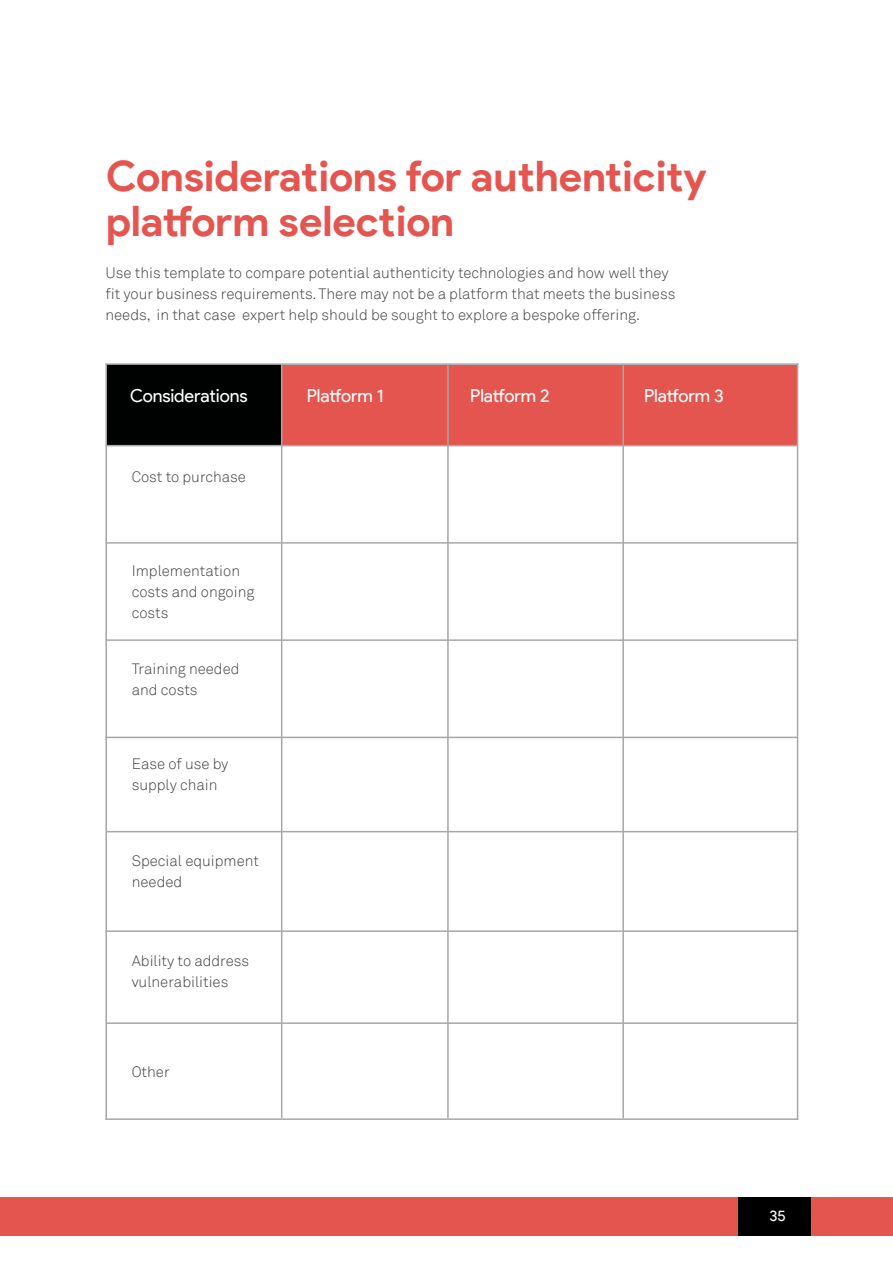
<style>
.page{position:relative;width:893px;height:1263px;background:#fff}
.page>*{position:absolute;margin:0;border:0;box-sizing:border-box;transform-origin:0 0}
.t1{font:700 42px/45px "Product Sans";letter-spacing:-.005em;color:#e55550}
.t2{font:18px "Product Sans";letter-spacing:-.005em;color:#fff}
.t3{font:300 15px/21px "Akkurat TT";color:#414042}
.t4{font:15px "Product Sans";color:#fff}
</style>
<div class="page">
<div style="left:738px;top:1196px;width:74px;height:39px;background:#000"></div>
<div style="left:106px;top:365px;width:175px;height:80px;background:#000101"></div>
<div style="left:0;top:1196px;width:737px;height:39px;background:#e5554f"></div>
<div style="left:811px;top:1196px;width:82px;height:39px;background:#e5554f"></div>
<div style="left:282px;top:365px;width:515px;height:80px;background:#e55550"></div>
<hr style="left:105px;top:445px;width:692px;height:1px;background:#a5a7aa">
<hr style="left:281px;top:364px;width:1px;height:754px;background:#a5a7aa">
<hr style="left:105px;top:542px;width:692px;height:2px;background:#a5a7aa">
<hr style="left:105px;top:639px;width:692px;height:2px;background:#a5a7aa">
<hr style="left:105px;top:737px;width:693px;height:1px;background:#a5a7aa">
<hr style="left:447px;top:364px;width:2px;height:754px;background:#a5a7aa">
<hr style="left:622px;top:364px;width:2px;height:754px;background:#a5a7aa">
<hr style="left:107px;top:831px;width:691px;height:1px;background:#a5a7aa">
<hr style="left:105px;top:930px;width:693px;height:2px;background:#a5a7aa">
<hr style="left:106px;top:1022px;width:691px;height:2px;background:#a5a7aa">
<hr style="left:105px;top:1118px;width:693px;height:2px;background:#a5a7aa">
<hr style="left:797px;top:363px;width:1px;height:757px;background:#a5a7aa">
<hr style="left:105px;top:363px;width:2px;height:757px;background:#a5a7aa">
<hr style="left:105px;top:363px;width:693px;height:2px;background:#a5a7aa">
<h1 class="t1" style="left:106px;top:155px;width:602px">Considerations for authenticity platform selection</h1>
<p class="t3" style="left:105px;top:263px;width:571px">Use this template to compare potential authenticity technologies and how well they fit your business requirements. There may not be a platform that meets the business needs, in that case expert help should be sought to explore a bespoke offering.</p>
<p class="t2" style="left:130px;top:386px;width:119px">Considerations</p>
<p class="t2" style="left:307px;top:386px;width:79px">Platform 1</p>
<p class="t2" style="left:470px;top:386px;width:81px">Platform 2</p>
<p class="t2" style="left:644px;top:386px;width:81px">Platform 3</p>
<p class="t3" style="left:132px;top:466px;width:116px">Cost to purchase</p>
<p class="t3" style="left:132px;top:560px;width:124px">Implementation costs and ongoing costs</p>
<p class="t3" style="left:132px;top:658px;width:109px">Training needed and costs</p>
<p class="t3" style="left:132px;top:753px;width:98px">Ease of use by supply chain</p>
<p class="t3" style="left:132px;top:850px;width:129px">Special equipment needed</p>
<p class="t3" style="left:132px;top:950px;width:119px">Ability to address vulnerabilities</p>
<p class="t3" style="left:132px;top:1061px;width:39px">Other</p>
<p class="t4" style="left:769px;top:1207px;width:18px">35</p>
</div>
